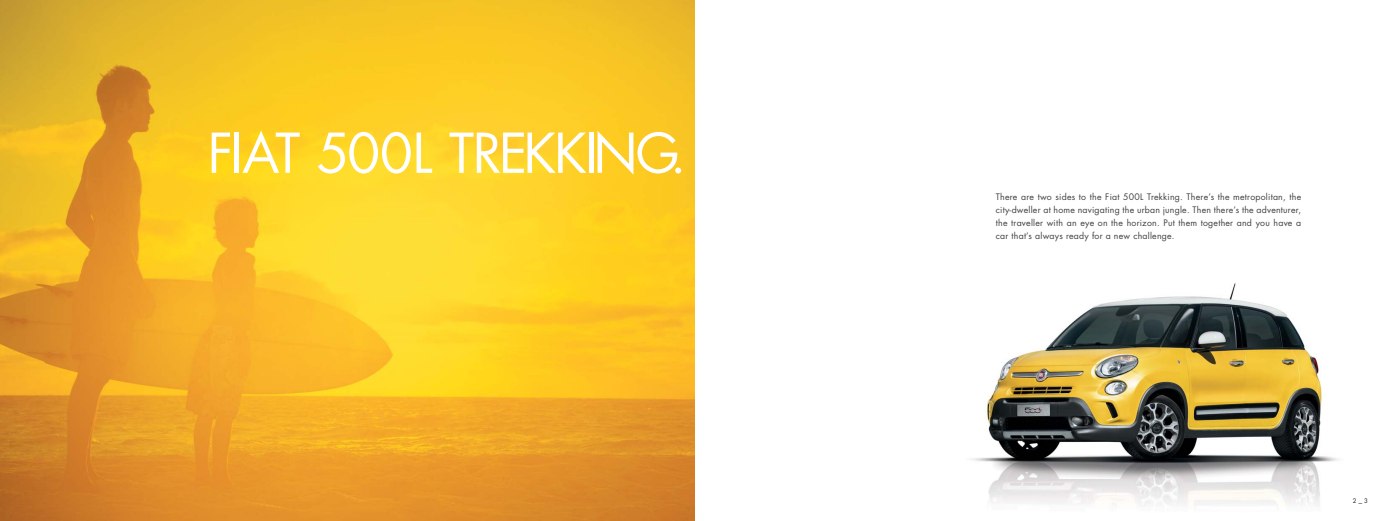
<style>
.page{position:relative;width:1389px;height:521px;background:#fff}
.page>*{position:absolute;margin:0;border:0;box-sizing:border-box;transform-origin:0 0}
.t1{font:53.38px "Futura";letter-spacing:-.035em;color:#fff}
.t2{font:8.75px/13.1px "Futura";letter-spacing:.025em;color:#404041;text-align:justify}
.t3{font:6.12px "Futura";color:#231f20}
</style>
<div class="page">
<img style="left:0;top:0;width:694px;height:521px">
<img style="left:971px;top:283px;width:368px;height:224px">
<h1 class="t1" style="left:208px;top:128px;width:480px">FIAT 500L TREKKING.</h1>
<p class="t2" style="left:996px;top:191px;width:307px">There are two sides to the Fiat 500L Trekking. There’s the metropolitan, the city-dweller at home navigating the urban jungle. Then there’s the adventurer, the traveller with an eye on the horizon. Put them together and you have a car that’s always ready for a new challenge.</p>
<p class="t3" style="left:1353px;top:498px;width:16px">2−3</p>
</div>
